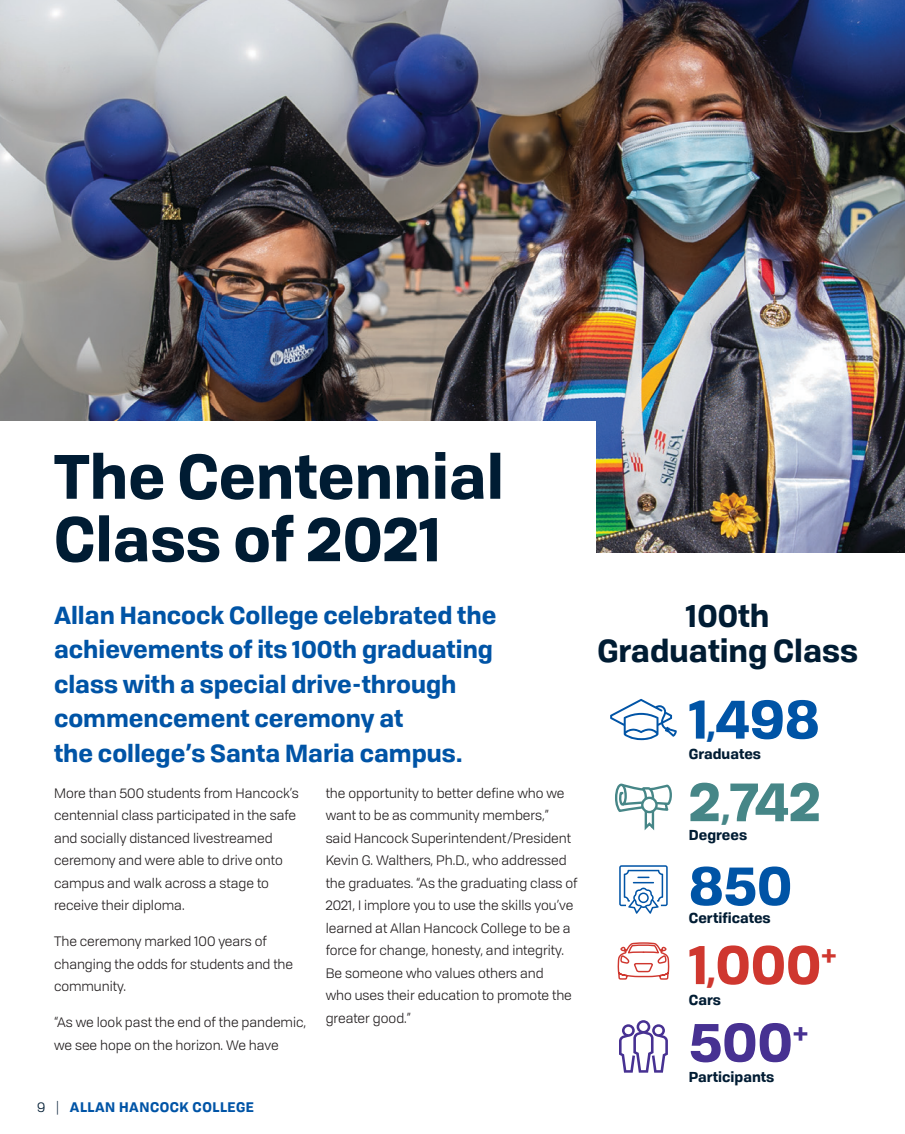
<style>
.page{position:relative;width:905px;height:1134px;background:#fff}
.page>*{position:absolute;margin:0;border:0;box-sizing:border-box;transform-origin:0 0}
.t1{font:700 60.75px/62.6px "Tofino Pro Personal";color:#001c33}
.t2{font:700 53.55px "Tofino Pro Personal";color:#0054a6}
.t3{font:700 53.55px "Tofino Pro Personal";color:#cf372f}
.t4{font:700 53.55px "Tofino Pro Personal";color:#468687}
.t5{font:700 53.55px "Tofino Pro Personal";color:#473192}
.t6{font:700 30.9px/34.2px "Tofino Pro Personal";color:#001c33;text-align:center}
.Intro_Paragraph{font:700 24px/34.5px "Tofino Pro Personal";color:#0054a6}
.t7{font:700 13.95px "Tofino Pro Personal";color:#001c33}
.Body_Copy{font:13.5px/22.5px "Tofino Pro Personal";color:#231f20}
.t8{font:700 13.5px "Tofino Pro Personal";letter-spacing:.04em;color:#0054a6}
.s1{font-size:36.6px}
.s2{font-weight:400;color:#001c33}
</style>
<div class="page">
<img style="left:0;top:0;width:904px;height:553px">
<div style="left:0;top:421px;width:595px;height:184px;background:#fff"></div>
<svg style="left:619px;top:865px;width:48px;height:49px"></svg>
<svg style="left:615px;top:783px;width:57px;height:48px"></svg>
<svg style="left:610px;top:699px;width:66px;height:41px"></svg>
<svg style="left:617px;top:943px;width:52px;height:37px"></svg>
<svg style="left:619px;top:1020px;width:49px;height:53px"></svg>
<p class="t1" style="left:54px;top:441px;width:451px">The Centennial<br>Class of 2021</p>
<p class="t6" style="left:597px;top:597px;width:262px">100th<br>Graduating Class</p>
<p class="Intro_Paragraph" style="left:54px;top:596px;width:444px">Allan Hancock College celebrated the achievements of its 100th graduating class with a special drive-through commencement ceremony at<br>the college’s Santa Maria campus.</p>
<p class="Body_Copy" style="left:54px;top:781px;width:246px">More than 500 students from Hancock’s centennial class participated in the safe and socially distanced livestreamed ceremony and were able to drive onto campus and walk across a stage to receive their diploma.</p>
<p class="Body_Copy" style="left:54px;top:929px;width:241px">The ceremony marked 100 years of changing the odds for students and the community.</p>
<p class="Body_Copy" style="left:54px;top:1010px;width:254px">“As we look past the end of the pandemic, we see hope on the horizon. We have</p>
<p class="t2" style="left:689px;top:675px;width:132px">1<span class="s1">,</span>498</p>
<p class="t7" style="left:689px;top:743px;width:73px">Graduates</p>
<p class="Body_Copy" style="left:326px;top:781px;width:253px">the opportunity to better define who we want to be as community members,” said Hancock Superintendent/President Kevin G. Walthers, Ph.D., who addressed the graduates. “As the graduating class of 2021, I implore you to use the skills you’ve learned at Allan Hancock College to be a force for change, honesty, and integrity.<br>Be someone who values others and<br>who uses their education to promote the greater good.”</p>
<p class="t4" style="left:689px;top:758px;width:134px">2<span class="s1">,</span>742</p>
<p class="t7" style="left:689px;top:824px;width:60px">Degrees</p>
<p class="t2" style="left:689px;top:842px;width:105px">850</p>
<p class="t7" style="left:689px;top:907px;width:83px">Certificates</p>
<p class="t3" style="left:689px;top:921px;width:149px">1<span class="s1">,</span>000<sup>+</sup></p>
<p class="t7" style="left:689px;top:988px;width:34px">Cars</p>
<p class="t5" style="left:689px;top:998px;width:121px">500<sup>+</sup></p>
<p class="t8" style="left:37px;top:1096px;width:218px"><span class="s2">9 |</span> ALLAN HANCOCK COLLEGE</p>
<p class="t7" style="left:689px;top:1066px;width:87px">Participants</p>
</div>
